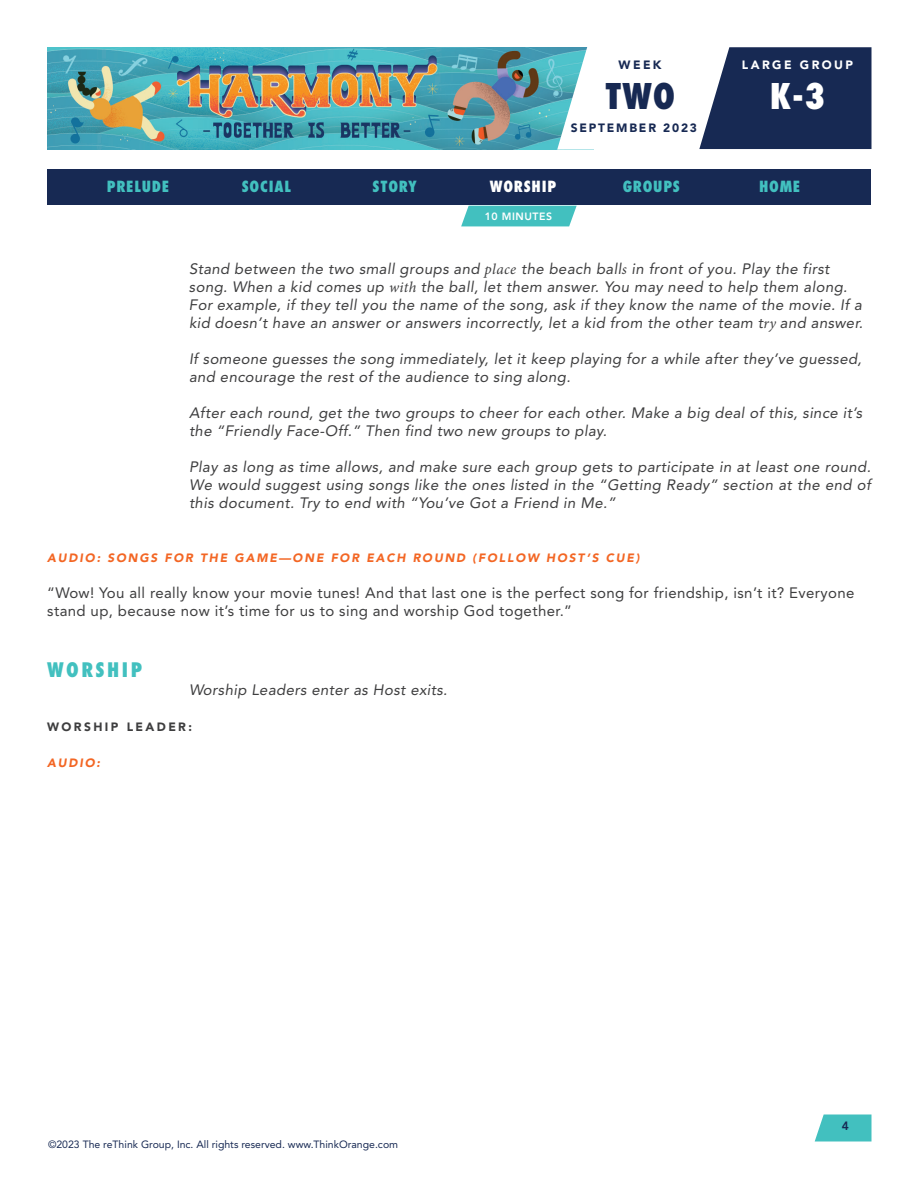
<style>
.page{position:relative;width:918px;height:1188px;background:#fff}
.page>*{position:absolute;margin:0;border:0;box-sizing:border-box;transform-origin:0 0}
.t1{font:800 condensed 34.5px "Futura Std";color:#172953}
.t2{font:800 condensed 34.5px "Futura Std";color:#fff}
.Paragraph_Style_1{font:800 condensed 19.5px "Futura Std";letter-spacing:.125em;color:#42c0bf}
.BODY_INDENT{font:italic 15px/18px "Avenir LT Std";letter-spacing:.025em;color:#3e3e3f}
.t3{font:15px/18px "Avenir LT Std";letter-spacing:.025em;color:#3e3e3f}
.t4{font:800 condensed 15px "Futura Std";letter-spacing:.05em;color:#42c0bf}
.t5{font:800 condensed 15px "Futura Std";letter-spacing:.05em;color:#fff}
.Paragraph_Style_1-2{font:italic 900 12px "Avenir LT Std";letter-spacing:.15em;color:#f36624}
.t6{font:900 12px "Avenir LT Std";letter-spacing:.15em;color:#172953}
.Paragraph_Style_1-3{font:900 12px "Avenir LT Std";letter-spacing:.2em;color:#3e3e3f}
.t7{font:900 12px "Avenir LT Std";letter-spacing:.2em;color:#fff}
.t8{font:800 12px "Avenir LT Std";color:#172953}
.t9{font:10.5px "Avenir LT Std";color:#172953}
.t10{font:800 10.5px "Avenir LT Std";letter-spacing:.05em;color:#fff}
.s1{font-family:"Minion Pro"}
</style>
<div class="page">
<img style="left:47px;top:47px;width:510px;height:102px">
<svg style="left:815px;top:1114px;width:57px;height:28px;background:#57c7c6"></svg>
<svg style="left:557px;top:47px;width:315px;height:103px"></svg>
<svg style="left:461px;top:206px;width:116px;height:20px;background:#4fc4c3"></svg>
<div style="left:47px;top:170px;width:824px;height:36px;background:#172953"></div>
<p class="t6" style="left:619px;top:58px;width:44px">WEEK</p>
<p class="t7" style="left:742px;top:58px;width:113px">LARGE GROUP</p>
<h1 class="t1" style="left:605px;top:75px;width:72px">TWO</h1>
<h1 class="t2" style="left:770px;top:75px;width:57px">K-3</h1>
<p class="t6" style="left:571px;top:121px;width:128px">SEPTEMBER 2023</p>
<p class="t4" style="left:107px;top:177px;width:64px">PRELUDE</p>
<p class="t4" style="left:242px;top:177px;width:51px">SOCIAL</p>
<p class="t4" style="left:373px;top:177px;width:46px">STORY</p>
<p class="t5" style="left:490px;top:177px;width:68px">WORSHIP</p>
<p class="t4" style="left:623px;top:177px;width:59px">GROUPS</p>
<p class="t4" style="left:759px;top:177px;width:43px">HOME</p>
<p class="t10" style="left:485px;top:210px;width:69px">10 MINUTES</p>
<p class="BODY_INDENT" style="left:189px;top:260px;width:676px">Stand between the two small groups and <span class="s1">place</span> the beach ball<span class="s1">s</span> in front of you. Play the first song. When a kid comes up <span class="s1">with</span> the ball, let them answer. You may need to help them along.<br>For example, if they tell you the name of the song, ask if they know the name of the movie. If a kid doesn’t have an answer or answers incorrectly, let a kid from the other team t<span class="s1">ry</span> and answer.</p>
<p class="BODY_INDENT" style="left:189px;top:350px;width:674px">If someone guesses the song immediately, let it keep playing for a while after they’ve guessed, and encourage the rest of the audience to sing along.</p>
<p class="BODY_INDENT" style="left:189px;top:404px;width:675px">After each round, get the two groups to cheer for each other. Make a big deal of this, since it’s the “Friendly Face-Off.” Then find two new groups to play.</p>
<p class="BODY_INDENT" style="left:189px;top:458px;width:683px;text-align:justify">Play as long as time allows, and make sure each group gets to participate in at least one round.<br>We would suggest using songs like the ones listed in the “Getting Ready” section at the end of this document. Try to end with “You’ve Got a Friend in Me.”</p>
<p class="Paragraph_Style_1-2" style="left:47px;top:550px;width:594px">AUDIO: SONGS FOR THE GAME—ONE FOR EACH ROUND (FOLLOW HOST’S CUE)</p>
<p class="t3" style="left:47px;top:583px;width:809px">“Wow! You all really know your movie tunes! And that last one is the perfect song for friendship, isn’t it? Everyone stand up, because now it’s time for us to sing and worship God together.”</p>
<p class="Paragraph_Style_1" style="left:47px;top:658px;width:96px">WORSHIP</p>
<p class="BODY_INDENT" style="left:189px;top:681px;width:260px">Worship Leaders enter as Host exits.</p>
<p class="Paragraph_Style_1-3" style="left:47px;top:720px;width:146px">WORSHIP LEADER:</p>
<p class="Paragraph_Style_1-2" style="left:47px;top:756px;width:54px">AUDIO:</p>
<p class="t9" style="left:48px;top:1138px;width:352px">©2023 The reThink Group, Inc. All rights reserved. www.ThinkOrange.com</p>
<p class="t8" style="left:842px;top:1118px;width:9px">4</p>
</div>
